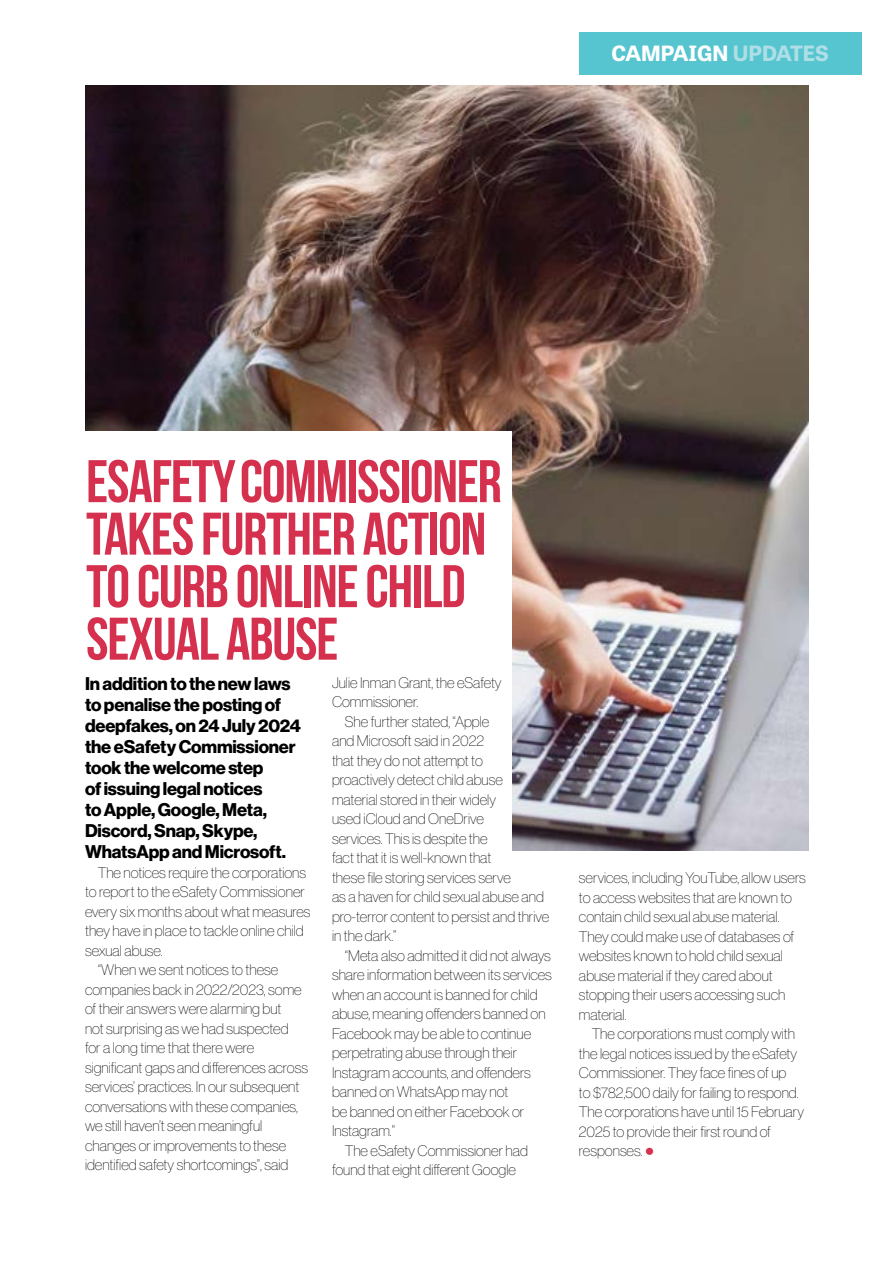
<style>
.page{position:relative;width:893px;height:1263px;background:#fff}
.page>*{position:absolute;margin:0;border:0;box-sizing:border-box;transform-origin:0 0}
.t1{font:700 60px/52.5px "Bebas Neue";letter-spacing:-.02em;color:#d5314f}
.t2{font:700 21px "Tablet Gothic Wide";color:#fff}
.t3{font:18px/21px "N Haas Grotesk DS Pro 75 Bd";letter-spacing:-.01em;color:#000}
.t4{font:15px/19.5px "N Haas Grotesk DS Pro 25 Th";color:#000}
.s1{color:#aedfe6}
.s2{font-family:"N Haas Grotesk DS Pro 75 Bd";font-size:24px;color:#d5314f}
</style>
<div class="page">
<div style="left:579px;top:32px;width:282px;height:42px;background:#56c5d0"></div>
<img style="left:512px;top:430px;width:297px;height:420px">
<img style="left:85px;top:85px;width:724px;height:345px">
<h2 class="t2" style="left:611px;top:38px;width:219px">CAMPAIGN <span class="s1">UPDATES</span></h2>
<h1 class="t1" style="left:86px;top:454px;width:417px">ESAFETY COMMISSIONER<br>TAKES FURTHER ACTION<br>TO CURB ONLINE CHILD<br>SEXUAL ABUSE</h1>
<p class="t3" style="left:85px;top:673px;width:217px">In addition to the new laws to penalise the posting of deepfakes, on 24 July 2024 the eSafety Commissioner took the welcome step<br>of issuing legal notices<br>to Apple, Google, Meta,<br>Discord, Snap, Skype,<br>WhatsApp and Microsoft.</p>
<p class="t4" style="left:98px;top:862px;width:210px">The notices require the corporations</p>
<p class="t4" style="left:85px;top:882px;width:221px">to report to the eSafety Commissioner</p>
<p class="t4" style="left:85px;top:901px;width:227px">every six months about what measures</p>
<p class="t4" style="left:85px;top:921px;width:220px">they have in place to tackle online child</p>
<p class="t4" style="left:85px;top:940px;width:79px">sexual abuse.</p>
<p class="t4" style="left:98px;top:960px;width:182px">“When we sent notices to these</p>
<p class="t4" style="left:85px;top:979px;width:218px">companies back in 2022/2023, some</p>
<p class="t4" style="left:85px;top:999px;width:198px">of their answers were alarming but</p>
<p class="t4" style="left:85px;top:1018px;width:205px">not surprising as we had suspected</p>
<p class="t4" style="left:85px;top:1038px;width:171px">for a long time that there were</p>
<p class="t4" style="left:85px;top:1057px;width:225px">significant gaps and differences across</p>
<p class="t4" style="left:85px;top:1077px;width:216px">services’ practices. In our subsequent</p>
<p class="t4" style="left:85px;top:1096px;width:214px">conversations with these companies,</p>
<p class="t4" style="left:85px;top:1116px;width:179px">we still haven’t seen meaningful</p>
<p class="t4" style="left:85px;top:1135px;width:203px">changes or improvements to these</p>
<p class="t4" style="left:85px;top:1155px;width:205px">identified safety shortcomings”, said</p>
<p class="t4" style="left:332px;top:673px;width:171px">Julie Inman Grant, the eSafety<br>Commissioner.</p>
<p class="t4" style="left:332px;top:712px;width:219px;text-indent:13px">She further stated, “Apple<br>and Microsoft said in 2022<br>that they do not attempt to proactively detect child abuse material stored in their widely<br>used iCloud and OneDrive<br>services. This is despite the<br>fact that it is well-known that<br>these file storing services serve<br>as a haven for child sexual abuse and pro-terror content to persist and thrive in the dark.”</p>
<p class="t4" style="left:345px;top:946px;width:208px">“Meta also admitted it did not always</p>
<p class="t4" style="left:332px;top:965px;width:221px">share information between its services</p>
<p class="t4" style="left:332px;top:985px;width:207px">when an account is banned for child</p>
<p class="t4" style="left:332px;top:1004px;width:215px">abuse, meaning offenders banned on</p>
<p class="t4" style="left:332px;top:1024px;width:201px">Facebook may be able to continue</p>
<p class="t4" style="left:332px;top:1043px;width:187px">perpetrating abuse through their</p>
<p class="t4" style="left:332px;top:1063px;width:200px">Instagram accounts, and offenders</p>
<p class="t4" style="left:332px;top:1082px;width:178px">banned on WhatsApp may not</p>
<p class="t4" style="left:332px;top:1102px;width:194px">be banned on either Facebook or</p>
<p class="t4" style="left:332px;top:1121px;width:65px">Instagram.”</p>
<p class="t4" style="left:345px;top:1141px;width:185px">The eSafety Commissioner had</p>
<p class="t4" style="left:332px;top:1160px;width:185px">found that eight different Google</p>
<p class="t4" style="left:579px;top:868px;width:228px">services, including YouTube, allow users to access websites that are known to contain child sexual abuse material.<br>They could make use of databases of websites known to hold child sexual abuse material if they cared about stopping their users accessing such material.</p>
<p class="t4" style="left:579px;top:1024px;width:227px;text-indent:13px">The corporations must comply with the legal notices issued by the eSafety Commissioner. They face fines of up<br>to $782,500 daily for failing to respond.<br>The corporations have until 15 February 2025 to provide their first round of responses. <span class="s2">•</span></p>
</div>
